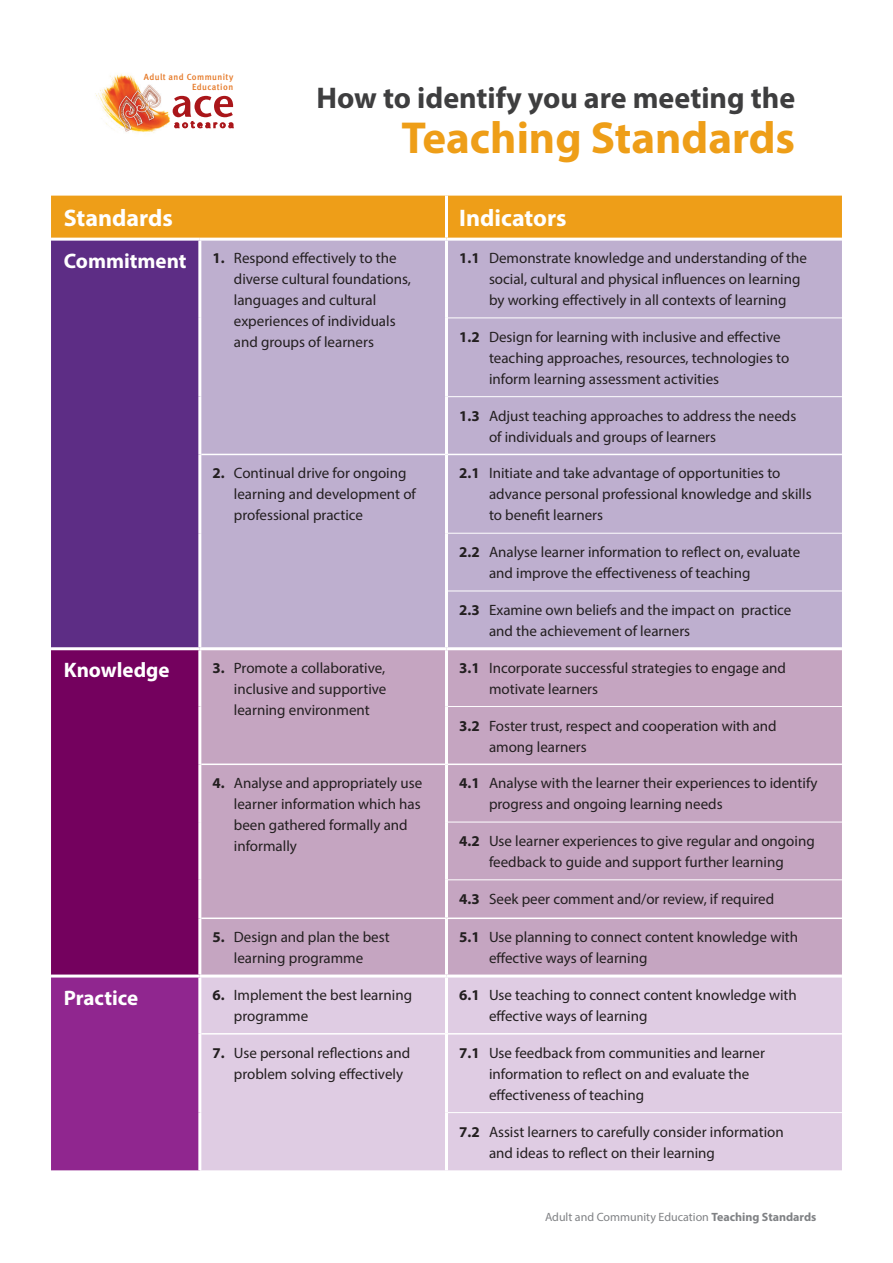
<style>
.page{position:relative;width:893px;height:1263px;background:#fff}
.page>*{position:absolute;margin:0;border:0;box-sizing:border-box;transform-origin:0 0}
.t1{font:700 45px "Myriad Pro";color:#ee9e18}
.t2{font:700 30px "Myriad Pro";color:#3e3e3f}
.t3{font:700 24px "Myriad Pro";color:#fff}
.t4{font:700 21px "Myriad Pro";color:#fff}
.t5{font:15px/21px "Myriad Pro";color:#231f20}
.t6{font:12px "Myriad Pro";color:#808285}
.t7{font:500 8.85px/9.8px "Meta";letter-spacing:.05em;color:#e57724;text-align:right}
.s1{font-weight:700;font-size:21px;color:#fff}
.s2{font-weight:700}
</style>
<div class="page">
<svg style="left:95px;top:74px;width:139px;height:60px"></svg>
<div style="left:51px;top:196px;width:791px;height:42px;background:#ee9e18"></div>
<div style="left:51px;top:241px;width:147px;height:406px;background:#5d2d85"></div>
<div style="left:201px;top:241px;width:641px;height:406px;background:#beafcf"></div>
<div style="left:51px;top:650px;width:147px;height:324px;background:#74015e"></div>
<div style="left:201px;top:650px;width:641px;height:324px;background:#c5a5c1"></div>
<div style="left:51px;top:977px;width:147px;height:193px;background:#90268f"></div>
<div style="left:201px;top:977px;width:641px;height:193px;background:#dfcce3"></div>
<hr style="left:448px;top:317px;width:394px;height:1px;background:#fff">
<hr style="left:448px;top:396px;width:394px;height:1px;background:#fff">
<hr style="left:201px;top:454px;width:244px;height:1px;background:#fff">
<hr style="left:448px;top:454px;width:394px;height:1px;background:#fff">
<hr style="left:448px;top:533px;width:394px;height:1px;background:#fff">
<hr style="left:448px;top:591px;width:394px;height:1px;background:#fff">
<hr style="left:448px;top:706px;width:394px;height:1px;background:#fff">
<hr style="left:201px;top:763px;width:244px;height:2px;background:#fff">
<hr style="left:448px;top:763px;width:394px;height:2px;background:#fff">
<hr style="left:448px;top:822px;width:394px;height:1px;background:#fff">
<hr style="left:201px;top:1033px;width:244px;height:1px;background:#fff">
<hr style="left:448px;top:1033px;width:394px;height:1px;background:#fff">
<hr style="left:448px;top:1112px;width:394px;height:1px;background:#fff">
<hr style="left:445px;top:241px;width:3px;height:77px;background:#fff">
<hr style="left:445px;top:318px;width:3px;height:79px;background:#fff">
<hr style="left:445px;top:397px;width:3px;height:57px;background:#fff">
<hr style="left:445px;top:454px;width:3px;height:79px;background:#fff">
<hr style="left:445px;top:533px;width:3px;height:58px;background:#fff">
<hr style="left:445px;top:591px;width:3px;height:56px;background:#fff">
<hr style="left:445px;top:650px;width:3px;height:56px;background:#fff">
<hr style="left:445px;top:706px;width:3px;height:58px;background:#fff">
<hr style="left:445px;top:764px;width:3px;height:58px;background:#fff">
<hr style="left:445px;top:822px;width:3px;height:58px;background:#fff">
<hr style="left:445px;top:880px;width:3px;height:37px;background:#fff">
<hr style="left:445px;top:919px;width:3px;height:55px;background:#fff">
<hr style="left:445px;top:977px;width:3px;height:57px;background:#fff">
<hr style="left:445px;top:1034px;width:3px;height:78px;background:#fff">
<hr style="left:445px;top:1112px;width:3px;height:58px;background:#fff">
<hr style="left:445px;top:196px;width:3px;height:42px;background:#fff">
<hr style="left:201px;top:917px;width:245px;height:2px;background:#fff">
<hr style="left:446px;top:917px;width:396px;height:2px;background:#fff">
<hr style="left:448px;top:879px;width:394px;height:1px;background:#fff">
<p class="t7" style="left:144px;top:72px;width:91px">Adult and Community<br>Education</p>
<h2 class="t2" style="left:317px;top:78px;width:480px">How to identify you are meeting the</h2>
<h1 class="t1" style="left:401px;top:109px;width:395px">Teaching Standards</h1>
<h3 class="t3" style="left:64px;top:203px;width:111px">Standards</h3>
<h3 class="t3" style="left:459px;top:203px;width:109px">Indicators</h3>
<p class="t5" style="left:234px;top:247px;width:179px;text-indent:-170px"><span class="s1">Commitment</span> <span class="s2">1.</span> Respond effectively to the diverse cultural foundations, languages and cultural experiences of individuals and groups of learners</p>
<p class="t5" style="left:489px;top:247px;width:320px;text-indent:-30px"><span class="s2">1.1</span> Demonstrate knowledge and understanding of the social, cultural and physical influences on learning by working effectively in all contexts of learning</p>
<p class="t5" style="left:489px;top:326px;width:302px;text-indent:-30px"><span class="s2">1.2</span> Design for learning with inclusive and effective teaching approaches, resources, technologies to inform learning assessment activities</p>
<p class="t5" style="left:489px;top:405px;width:309px;text-indent:-30px"><span class="s2">1.3</span> Adjust teaching approaches to address the needs of individuals and groups of learners</p>
<p class="t5" style="left:234px;top:463px;width:184px;text-indent:-21px"><span class="s2">2.</span> Continual drive for ongoing learning and development of professional practice</p>
<p class="t5" style="left:489px;top:463px;width:324px;text-indent:-30px"><span class="s2">2.1</span> Initiate and take advantage of opportunities to advance personal professional knowledge and skills to benefit learners</p>
<p class="t5" style="left:489px;top:541px;width:313px;text-indent:-30px"><span class="s2">2.2</span> Analyse learner information to reflect on, evaluate and improve the effectiveness of teaching</p>
<p class="t5" style="left:489px;top:599px;width:304px;text-indent:-30px"><span class="s2">2.3</span> Examine own beliefs and the impact on practice and the achievement of learners</p>
<h3 class="t4" style="left:64px;top:656px;width:107px">Knowledge</h3>
<p class="t5" style="left:234px;top:657px;width:154px;text-align:justify;text-indent:-21px"><span class="s2">3.</span> Promote a collaborative, inclusive and supportive learning environment</p>
<p class="t5" style="left:489px;top:657px;width:299px;text-indent:-30px"><span class="s2">3.1</span> Incorporate successful strategies to engage and motivate learners</p>
<p class="t5" style="left:489px;top:715px;width:289px;text-indent:-30px"><span class="s2">3.2</span> Foster trust, respect and cooperation with and among learners</p>
<p class="t5" style="left:234px;top:772px;width:190px;text-indent:-21px"><span class="s2">4.</span> Analyse and appropriately use learner information which has been gathered formally and informally</p>
<p class="t5" style="left:489px;top:772px;width:330px;text-indent:-30px"><span class="s2">4.1</span> Analyse with the learner their experiences to identify progress and ongoing learning needs</p>
<p class="t5" style="left:459px;top:830px;width:357px;text-align:center"><span class="s2">4.2</span> Use learner experiences to give regular and ongoing feedback to guide and support further learning</p>
<p class="t5" style="left:459px;top:888px;width:316px"><span class="s2">4.3</span> Seek peer comment and/or review, if required</p>
<p class="t5" style="left:213px;top:926px;width:179px;text-align:center"><span class="s2">5.</span> Design and plan the best learning programme</p>
<p class="t5" style="left:489px;top:926px;width:311px;text-indent:-30px"><span class="s2">5.1</span> Use planning to connect content knowledge with effective ways of learning</p>
<h3 class="t4" style="left:64px;top:984px;width:76px">Practice</h3>
<p class="t5" style="left:234px;top:984px;width:180px;text-indent:-21px"><span class="s2">6.</span> Implement the best learning programme</p>
<p class="t5" style="left:489px;top:984px;width:309px;text-indent:-30px"><span class="s2">6.1</span> Use teaching to connect content knowledge with effective ways of learning</p>
<p class="t5" style="left:234px;top:1042px;width:178px;text-indent:-21px"><span class="s2">7.</span> Use personal reflections and problem solving effectively</p>
<p class="t5" style="left:489px;top:1042px;width:277px;text-indent:-30px"><span class="s2">7.1</span> Use feedback from communities and learner information to reflect on and evaluate the effectiveness of teaching</p>
<p class="t5" style="left:489px;top:1121px;width:296px;text-indent:-30px"><span class="s2">7.2</span> Assist learners to carefully consider information and ideas to reflect on their learning</p>
<p class="t6" style="left:545px;top:1209px;width:273px">Adult and Community Education <span class="s2">Teaching Standards</span></p>
</div>
